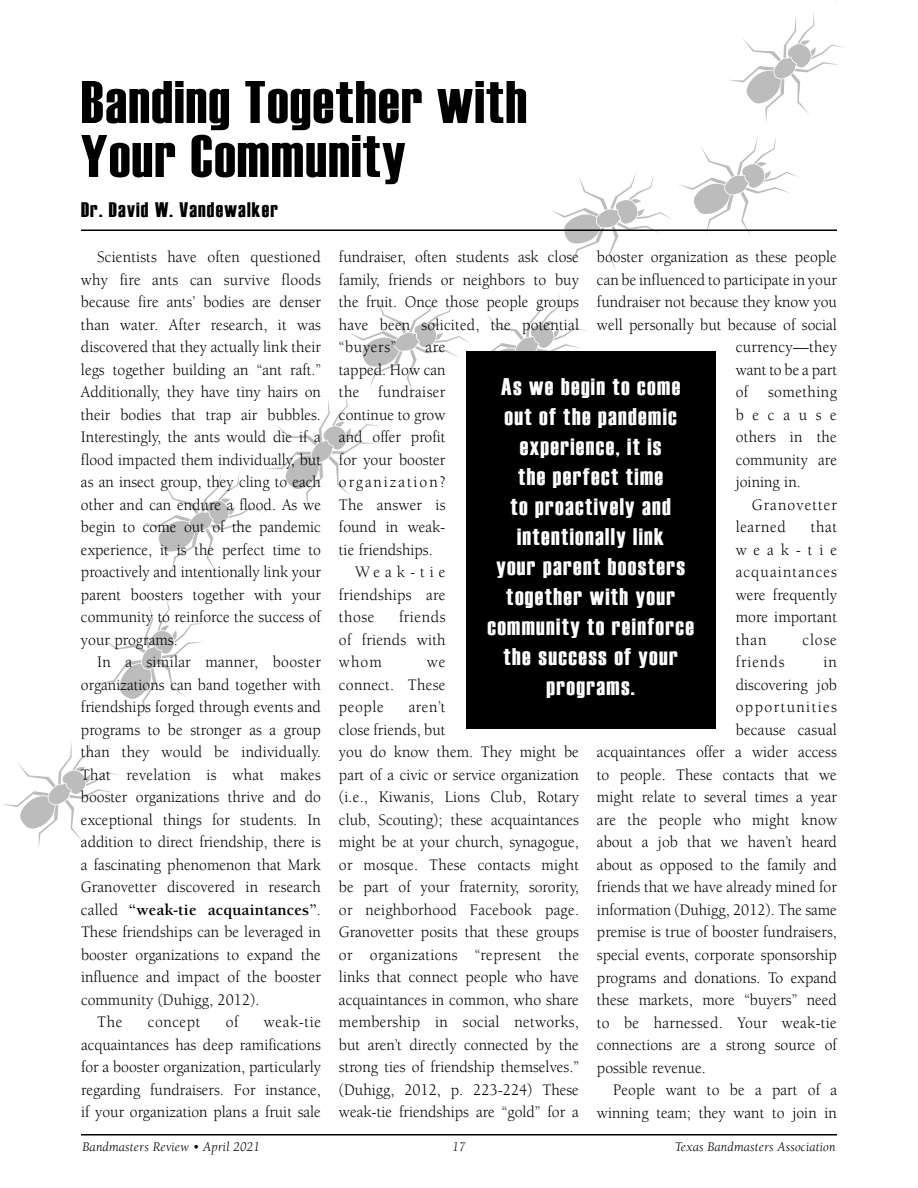
<style>
.page{position:relative;width:918px;height:1188px;background:#fff}
.page>*{position:absolute;margin:0;border:0;box-sizing:border-box;transform-origin:0 0}
.t1{font:60px/54px "Haettenschweiler";letter-spacing:.025em;color:#000}
.t2{font:24px/30px "Haettenschweiler";letter-spacing:.06em;color:#fff;text-align:center}
.t3{font:21px "Haettenschweiler";letter-spacing:.06em;color:#000}
.t4{font:16.5px/22.5px "Berkeley";color:#000;text-align:justify;scale:.95 1}
.t5{font:16.5px "Berkeley";letter-spacing:.02em;color:#000;scale:.95 1}
.t6{font:700 16.5px "Berkeley";letter-spacing:.01em;color:#000}
.t7{font:16.5px "Berkeley";letter-spacing:.025em;color:#000;scale:.95 1}
.t8{font:16.5px "Berkeley";letter-spacing:.035em;color:#000;scale:.95 1}
.t9{font:16.5px "Berkeley";letter-spacing:.12em;color:#000;scale:.95 1}
.t10{font:16.5px "Berkeley";letter-spacing:.09em;color:#000;scale:.95 1}
.t11{font:16.5px "Berkeley";letter-spacing:.065em;color:#000;scale:.95 1}
.t12{font:16.5px "Berkeley";letter-spacing:.555em;color:#000;scale:.95 1}
.t13{font:16.5px "Berkeley";letter-spacing:.06em;color:#000;scale:.95 1}
.t14{font:italic 13.5px "Berkeley";letter-spacing:.01em;color:#000}
.s1{font-weight:400}
</style>
<div class="page">
<hr style="left:81px;top:1134px;width:756px;height:2px;background:#000">
<svg style="left:3px;top:739px;width:115px;height:109px"></svg>
<svg style="left:100px;top:597px;width:104px;height:118px"></svg>
<svg style="left:730px;top:13px;width:114px;height:109px"></svg>
<svg style="left:143px;top:294px;width:444px;height:277px"></svg>
<svg style="left:550px;top:136px;width:250px;height:134px"></svg>
<div style="left:466px;top:351px;width:250px;height:378px;background:#000"></div>
<hr style="left:81px;top:230px;width:756px;height:1px;background:#000">
<h1 class="t1" style="left:81px;top:72px;width:447px">Banding Together with<br>Your Community</h1>
<p class="t3" style="left:81px;top:198px;width:199px">Dr. David W. Vandewalker</p>
<p class="t4" style="left:81px;top:246px;width:254px;text-indent:16px">Scientists have often questioned why fire ants can survive floods because fire ants’ bodies are denser than water. After research, it was discovered that they actually link their legs together building an “ant raft.” Additionally, they have tiny hairs on their bodies that trap air bubbles.<br>Interestingly, the ants would die if a flood impacted them individually, but as an insect group, they cling to each other and can endure a flood. As we begin to come out of the pandemic experience, it is the perfect time to proactively and intentionally link your parent boosters together with your community to reinforce the success of your programs.</p>
<p class="t4" style="left:97px;top:651px;width:237px">In a similar manner, booster</p>
<p class="t4" style="left:81px;top:674px;width:254px">organizations can band together with</p>
<p class="t4" style="left:81px;top:696px;width:254px">friendships forged through events and</p>
<p class="t4" style="left:81px;top:719px;width:254px">programs to be stronger as a group</p>
<p class="t4" style="left:81px;top:741px;width:254px">than they would be individually.</p>
<p class="t5" style="left:81px;top:766px;width:254px">That revelation is what makes</p>
<p class="t4" style="left:81px;top:786px;width:254px">booster organizations thrive and do</p>
<p class="t4" style="left:81px;top:809px;width:254px">exceptional things for students. In</p>
<p class="t4" style="left:81px;top:831px;width:254px">addition to direct friendship, there is</p>
<p class="t4" style="left:81px;top:854px;width:254px">a fascinating phenomenon that Mark</p>
<p class="t4" style="left:81px;top:876px;width:254px">Granovetter discovered in research</p>
<p class="t6" style="left:81px;top:901px;width:242px"><span class="s1">called</span> “weak-tie acquaintances”<span class="s1">.</span></p>
<p class="t4" style="left:81px;top:921px;width:254px">These friendships can be leveraged in</p>
<p class="t4" style="left:81px;top:943px;width:254px">booster organizations to expand the</p>
<p class="t4" style="left:81px;top:966px;width:254px">influence and impact of the booster</p>
<p class="t4" style="left:81px;top:988px;width:189px">community (Duhigg, 2012).</p>
<p class="t4" style="left:97px;top:1011px;width:28px">The</p>
<p class="t8" style="left:148px;top:1013px;width:57px">concept</p>
<p class="t4" style="left:226px;top:1011px;width:15px">of</p>
<p class="t4" style="left:81px;top:1011px;width:254px;text-indent:183px">weak-tie acquaintances has deep ramifications for a booster organization, particularly regarding fundraisers. For instance, if your organization plans a fruit sale</p>
<p class="t4" style="left:339px;top:246px;width:254px">fundraiser, often students ask close family, friends or neighbors to buy the fruit. Once those people groups have been solicited, the potential “buyers”</p>
<p class="t4" style="left:597px;top:246px;width:254px">booster organization as these people</p>
<p class="t4" style="left:597px;top:269px;width:254px">can be influenced to participate in your</p>
<p class="t4" style="left:597px;top:291px;width:254px">fundraiser not because they know you</p>
<p class="t4" style="left:597px;top:314px;width:254px">well personally but because of social</p>
<p class="t5" style="left:736px;top:338px;width:108px">currency—they</p>
<p class="t4" style="left:736px;top:359px;width:108px">want to be a part</p>
<p class="t7" style="left:736px;top:383px;width:108px">of something</p>
<p class="t12" style="left:736px;top:406px;width:108px">because</p>
<p class="t4" style="left:736px;top:426px;width:108px">others in the</p>
<p class="t4" style="left:736px;top:449px;width:108px">community are</p>
<p class="t4" style="left:736px;top:471px;width:70px">joining in.</p>
<p class="t11" style="left:752px;top:496px;width:91px">Granovetter</p>
<p class="t8" style="left:736px;top:519px;width:54px">learned</p>
<p class="t4" style="left:425px;top:336px;width:23px">are</p>
<p class="t4" style="left:339px;top:359px;width:114px">tapped. How can</p>
<p class="t7" style="left:339px;top:383px;width:114px">the fundraiser</p>
<p class="t4" style="left:339px;top:404px;width:114px">continue to grow</p>
<p class="t4" style="left:339px;top:426px;width:114px">and offer profit</p>
<p class="t4" style="left:339px;top:449px;width:114px">for your booster</p>
<p class="t9" style="left:339px;top:473px;width:114px">organization?</p>
<p class="t4" style="left:339px;top:494px;width:114px">The answer is</p>
<p class="t4" style="left:339px;top:516px;width:114px">found in weak-</p>
<p class="t4" style="left:339px;top:539px;width:100px">tie friendships.</p>
<p class="t4" style="left:355px;top:561px;width:97px">Weak-tie</p>
<p class="t4" style="left:339px;top:584px;width:114px">friendships are</p>
<p class="t4" style="left:339px;top:606px;width:39px">those</p>
<h2 class="t2" style="left:487px;top:370px;width:208px">As we begin to come out of the pandemic experience, it is<br>the perfect time<br>to proactively and intentionally link<br>your parent boosters together with your community to reinforce the success of your programs.</h2>
<p class="t4" style="left:736px;top:516px;width:108px;text-indent:75px">that weak-tie acquaintances were frequently more important than</p>
<p class="t4" style="left:339px;top:606px;width:114px;text-indent:60px">friends of friends with whom</p>
<p class="t4" style="left:803px;top:629px;width:38px">close</p>
<p class="t13" style="left:736px;top:654px;width:53px">friends</p>
<p class="t4" style="left:824px;top:651px;width:16px">in</p>
<p class="t4" style="left:736px;top:674px;width:108px">discovering job</p>
<p class="t10" style="left:736px;top:699px;width:108px">opportunities</p>
<p class="t4" style="left:736px;top:719px;width:108px">because casual</p>
<p class="t4" style="left:597px;top:741px;width:254px">acquaintances offer a wider access</p>
<p class="t4" style="left:597px;top:764px;width:254px">to people. These contacts that we</p>
<p class="t4" style="left:597px;top:786px;width:254px">might relate to several times a year</p>
<p class="t4" style="left:597px;top:809px;width:254px">are the people who might know</p>
<p class="t4" style="left:597px;top:831px;width:254px">about a job that we haven’t heard</p>
<p class="t4" style="left:597px;top:854px;width:254px">about as opposed to the family and</p>
<p class="t4" style="left:597px;top:876px;width:254px">friends that we have already mined for</p>
<p class="t4" style="left:597px;top:899px;width:254px">information (Duhigg, 2012). The same</p>
<p class="t4" style="left:597px;top:921px;width:254px">premise is true of booster fundraisers,</p>
<p class="t4" style="left:597px;top:944px;width:254px">special events, corporate sponsorship</p>
<p class="t4" style="left:597px;top:966px;width:254px">programs and donations. To expand</p>
<p class="t4" style="left:597px;top:989px;width:254px">these markets, more “buyers” need</p>
<p class="t4" style="left:597px;top:1011px;width:254px">to be harnessed. Your weak-tie</p>
<p class="t4" style="left:597px;top:1034px;width:254px">connections are a strong source of</p>
<p class="t4" style="left:597px;top:1056px;width:116px">possible revenue.</p>
<p class="t4" style="left:613px;top:1079px;width:237px">People want to be a part of a</p>
<p class="t4" style="left:597px;top:1101px;width:254px">winning team; they want to join in</p>
<p class="t4" style="left:339px;top:651px;width:114px;text-indent:88px">we connect. These people</p>
<p class="t4" style="left:339px;top:696px;width:254px;text-align:left;text-indent:70px">aren’t<br>close friends, but<br>you do know them. They might be part of a civic or service organization (i.e., Kiwanis, Lions Club, Rotary club, Scouting); these acquaintances might be at your church, synagogue, or mosque. These contacts might be part of your fraternity, sorority, or neighborhood Facebook page.<br>Granovetter posits that these groups or organizations “represent the links that connect people who have acquaintances in common, who share membership in social networks, but aren’t directly connected by the strong ties of friendship themselves.” (Duhigg, 2012, p. 223-224) These weak-tie friendships are “gold” for a</p>
<p class="t14" style="left:83px;top:1140px;width:179px">Bandmasters Review • April 2021</p>
<p class="t14" style="left:452px;top:1140px;width:15px">17</p>
<p class="t14" style="left:675px;top:1140px;width:162px">Texas Bandmasters Association</p>
</div>
